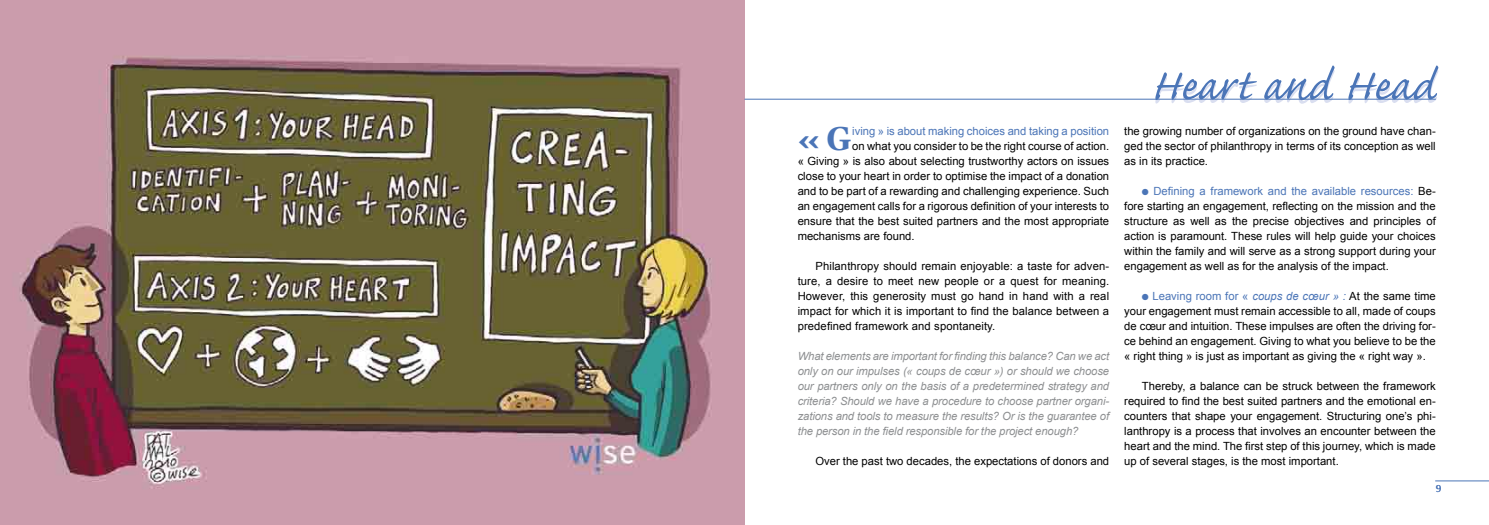
<style>
.page{position:relative;width:1489px;height:525px;background:#fff}
.page>*{position:absolute;margin:0;border:0;box-sizing:border-box;transform-origin:0 0}
.titres_02{font:56.25px "Caflisch Script Pro";color:#4b75b7}
.Paragraph_Style_1{font:700 33px "Times Europa";color:#4b75b7}
.Paragraph_Style_1-2{font:11.25px/15px "Arial";color:#000;text-align:justify}
.GRIS{font:italic 11.25px/15px "Arial";letter-spacing:-.01em;color:#8e9092;text-align:justify}
.Paragraph_Style_1-3{font:11.25px "Arial";color:#4b75b7}
.t1{font:10px "Times Europa";color:#4b75b7}
.s1{color:#4b75b7}
.s2{font-style:italic;color:#4b75b7}
</style>
<div class="page">
<img style="left:0;top:0;width:744px;height:524px">
<hr style="left:1434px;top:480px;width:54px;height:1px;background:#4b75b7">
<hr style="left:744px;top:99px;width:691px;height:1px;background:#4b75b7">
<p class="Paragraph_Style_1" style="left:797px;top:119px;width:56px">«G</p>
<p class="Paragraph_Style_1-3" style="left:852px;top:125px;width:258px">iving » is about making choices and taking a position</p>
<p class="Paragraph_Style_1-2" style="left:852px;top:139px;width:258px">on what you consider to be the right course of action.</p>
<p class="Paragraph_Style_1-2" style="left:797px;top:154px;width:313px">« Giving » is also about selecting trustworthy actors on issues</p>
<p class="Paragraph_Style_1-2" style="left:797px;top:169px;width:313px">close to your heart in order to optimise the impact of a donation</p>
<p class="Paragraph_Style_1-2" style="left:797px;top:184px;width:313px">and to be part of a rewarding and challenging experience. Such</p>
<p class="Paragraph_Style_1-2" style="left:797px;top:199px;width:313px">an engagement calls for a rigorous definition of your interests to</p>
<p class="Paragraph_Style_1-2" style="left:797px;top:214px;width:313px">ensure that the best suited partners and the most appropriate</p>
<p class="Paragraph_Style_1-2" style="left:797px;top:229px;width:118px">mechanisms are found.</p>
<p class="Paragraph_Style_1-2" style="left:797px;top:259px;width:313px;text-indent:18px">Philanthropy should remain enjoyable: a taste for adven&shy;ture, a desire to meet new people or a quest for meaning.<br>However, this generosity must go hand in hand with a real impact for which it is important to find the balance between a predefined framework and spontaneity.</p>
<p class="GRIS" style="left:797px;top:349px;width:313px">What elements are important for finding this balance? Can we act only on our impulses (« coups de cœur ») or should we choose our partners only on the basis of a predetermined strategy and criteria? Should we have a procedure to choose partner organi&shy;zations and tools to measure the results? Or is the guarantee of the person in the field responsible for the project enough?</p>
<p class="Paragraph_Style_1-2" style="left:815px;top:453px;width:295px">Over the past two decades, the expectations of donors and</p>
<p class="titres_02" style="left:1150px;top:56px;width:287px">Heart and Head</p>
<p class="Paragraph_Style_1-2" style="left:1124px;top:123px;width:313px">the growing number of organizations on the ground have chan&shy;ged the sector of philanthropy in terms of its conception as well as in its practice.</p>
<p class="Paragraph_Style_1-2" style="left:1124px;top:184px;width:313px;text-indent:18px"><span class="s1">● Defining a framework and the available resources:</span> Be&shy;fore starting an engagement, reflecting on the mission and the structure as well as the precise objectives and principles of action is paramount. These rules will help guide your choices within the family and will serve as a strong support during your engagement as well as for the analysis of the impact.</p>
<p class="Paragraph_Style_1-2" style="left:1124px;top:289px;width:313px;text-indent:18px"><span class="s1">● Leaving room for «</span> <span class="s2">coups de cœur » :</span> At the same time your engagement must remain accessible to all, made of coups de cœur and intuition. These impulses are often the driving for&shy;ce behind an engagement. Giving to what you believe to be the « right thing » is just as important as giving the « right way ».</p>
<p class="Paragraph_Style_1-2" style="left:1124px;top:379px;width:313px;text-indent:18px">Thereby, a balance can be struck between the framework required to find the best suited partners and the emotional en&shy;counters that shape your engagement. Structuring one’s phi&shy;lanthropy is a process that involves an encounter between the heart and the mind. The first step of this journey, which is made up of several stages, is the most important.</p>
<p class="t1" style="left:1435px;top:482px;width:7px">9</p>
</div>
